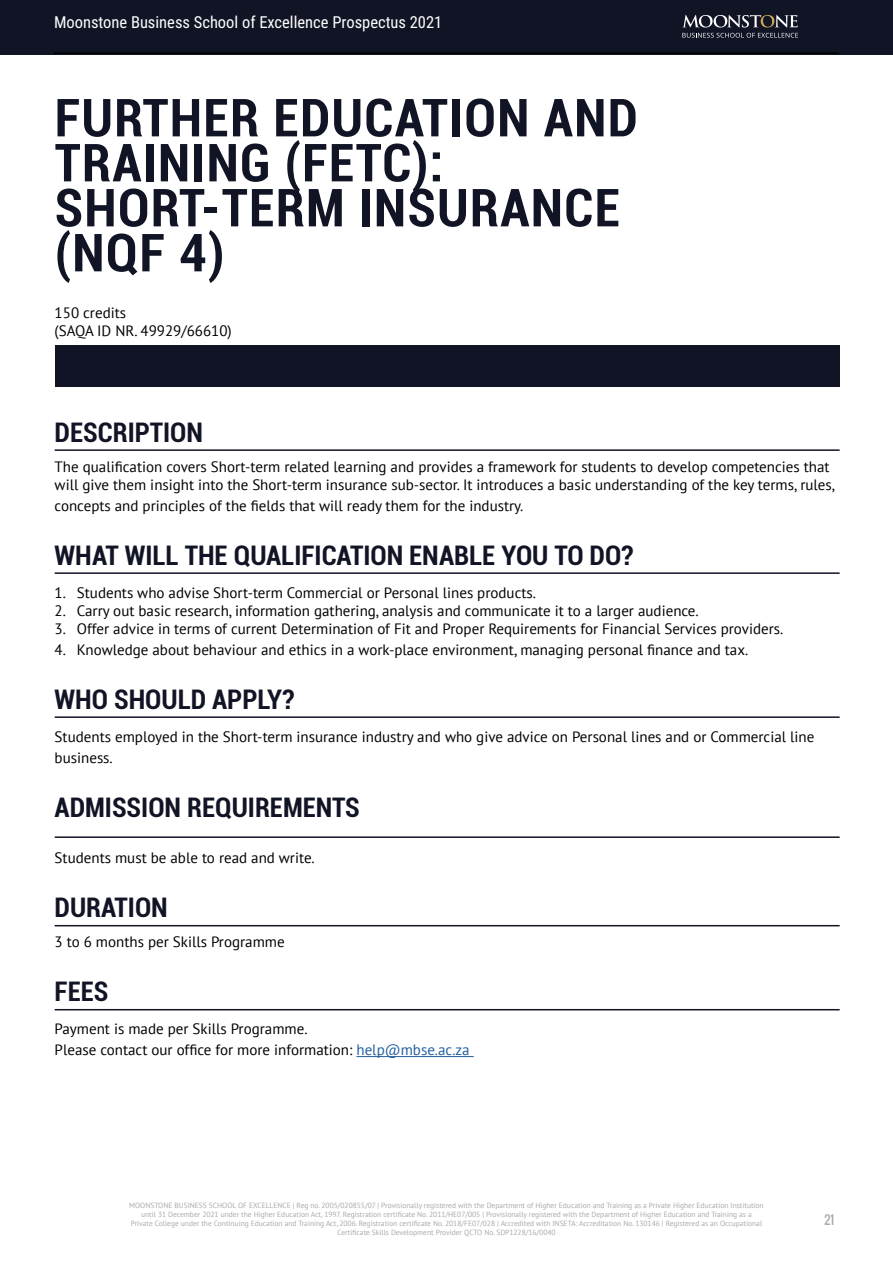
<style>
.page{position:relative;width:893px;height:1263px;background:#fff}
.page>*{position:absolute;margin:0;border:0;box-sizing:border-box;transform-origin:0 0}
.t1{font:700 condensed 52.5px/45px "Roboto";letter-spacing:.025em;color:#111425}
.t2{font:700 condensed 27px "Roboto";color:#111425}
.t3{font:16.5px "Roboto Condensed";color:#fff}
.t4{font:15px/18px "PT Sans";color:#000}
.t5{font:12px "Oswald";color:#a7a9ac}
.t6{font:7.5px/9px "PT Sans";color:#a7a9ac;text-align:center}
.s1{color:#215e9e}
</style>
<div class="page">
<div style="left:0;top:0;width:893px;height:54px;background:#111425"></div>
<svg style="left:682px;top:15px;width:116px;height:23px"></svg>
<hr style="left:54px;top:53px;width:785px;height:1px;background:#000">
<div style="left:55px;top:345px;width:785px;height:41px;background:#111425"></div>
<hr style="left:356px;top:1056px;width:118px;height:1px;background:#215e9e">
<hr style="left:55px;top:449px;width:785px;height:2px;background:#111425">
<hr style="left:55px;top:572px;width:785px;height:2px;background:#111425">
<hr style="left:55px;top:716px;width:785px;height:2px;background:#111425">
<hr style="left:55px;top:836px;width:785px;height:2px;background:#111425">
<hr style="left:55px;top:925px;width:785px;height:1px;background:#111425">
<hr style="left:55px;top:1009px;width:785px;height:1px;background:#111425">
<p class="t3" style="left:54px;top:10px;width:390px">Moonstone Business School of Excellence Prospectus 2021</p>
<h1 class="t1" style="left:55px;top:93px;width:585px">FURTHER EDUCATION AND<br>TRAINING (FETC):<br>SHORT-TERM INSURANCE (NQF 4)</h1>
<p class="t4" style="left:55px;top:303px;width:179px">150 credits<br>(SAQA ID NR. 49929/66610)</p>
<h2 class="t2" style="left:55px;top:413px;width:150px">DESCRIPTION</h2>
<p class="t4" style="left:55px;top:457px;width:782px">The qualification covers Short-term related learning and provides a framework for students to develop competencies that will give them insight into the Short-term insurance sub-sector. It introduces a basic understanding of the key terms, rules,</p>
<p class="t4" style="left:55px;top:496px;width:470px">concepts and principles of the fields that will ready them for the industry.</p>
<h2 class="t2" style="left:55px;top:536px;width:580px">WHAT WILL THE QUALIFICATION ENABLE YOU TO DO?</h2>
<p class="t4" style="left:55px;top:583px;width:483px">1. Students who advise Short-term Commercial or Personal lines products.</p>
<p class="t4" style="left:55px;top:601px;width:646px">2. Carry out basic research, information gathering, analysis and communicate it to a larger audience.</p>
<p class="t4" style="left:55px;top:619px;width:730px">3. Offer advice in terms of current Determination of Fit and Proper Requirements for Financial Services providers.</p>
<p class="t4" style="left:55px;top:640px;width:695px">4. Knowledge about behaviour and ethics in a work-place environment, managing personal finance and tax.</p>
<h2 class="t2" style="left:55px;top:680px;width:241px">WHO SHOULD APPLY?</h2>
<p class="t4" style="left:55px;top:726px;width:761px;line-height:21px">Students employed in the Short-term insurance industry and who give advice on Personal lines and or Commercial line business.</p>
<h2 class="t2" style="left:55px;top:788px;width:307px">ADMISSION REQUIREMENTS</h2>
<p class="t4" style="left:55px;top:849px;width:262px">Students must be able to read and write.</p>
<h2 class="t2" style="left:55px;top:889px;width:115px">DURATION</h2>
<p class="t4" style="left:55px;top:933px;width:232px">3 to 6 months per Skills Programme</p>
<h2 class="t2" style="left:55px;top:973px;width:55px">FEES</h2>
<p class="t4" style="left:55px;top:1018px;width:417px;line-height:21px">Payment is made per Skills Programme.<br>Please contact our office for more information: <span class="s1">help@mbse.ac.za</span></p>
<p class="t6" style="left:129px;top:1200px;width:636px">MOONSTONE BUSINESS SCHOOL OF EXCELLENCE | Reg no. 2005/020855/07 | Provisionally registered with the Department of Higher Education and Training as a Private Higher Education Institution until 31 December 2021 under the Higher Education Act, 1997. Registration certificate No. 2011/HE07/005 | Provisionally registered with the Department of Higher Education and Training as a Private College under the Continuing Education and Training Act, 2006. Registration certificate No. 2018/FE07/028 | Accredited with INSETA: Accreditation No. 130146 | Registered as an Occupational Certificate Skills Development Provider QCTO No. SDP1228/16/0040</p>
<p class="t5" style="left:825px;top:1210px;width:11px">21</p>
</div>
